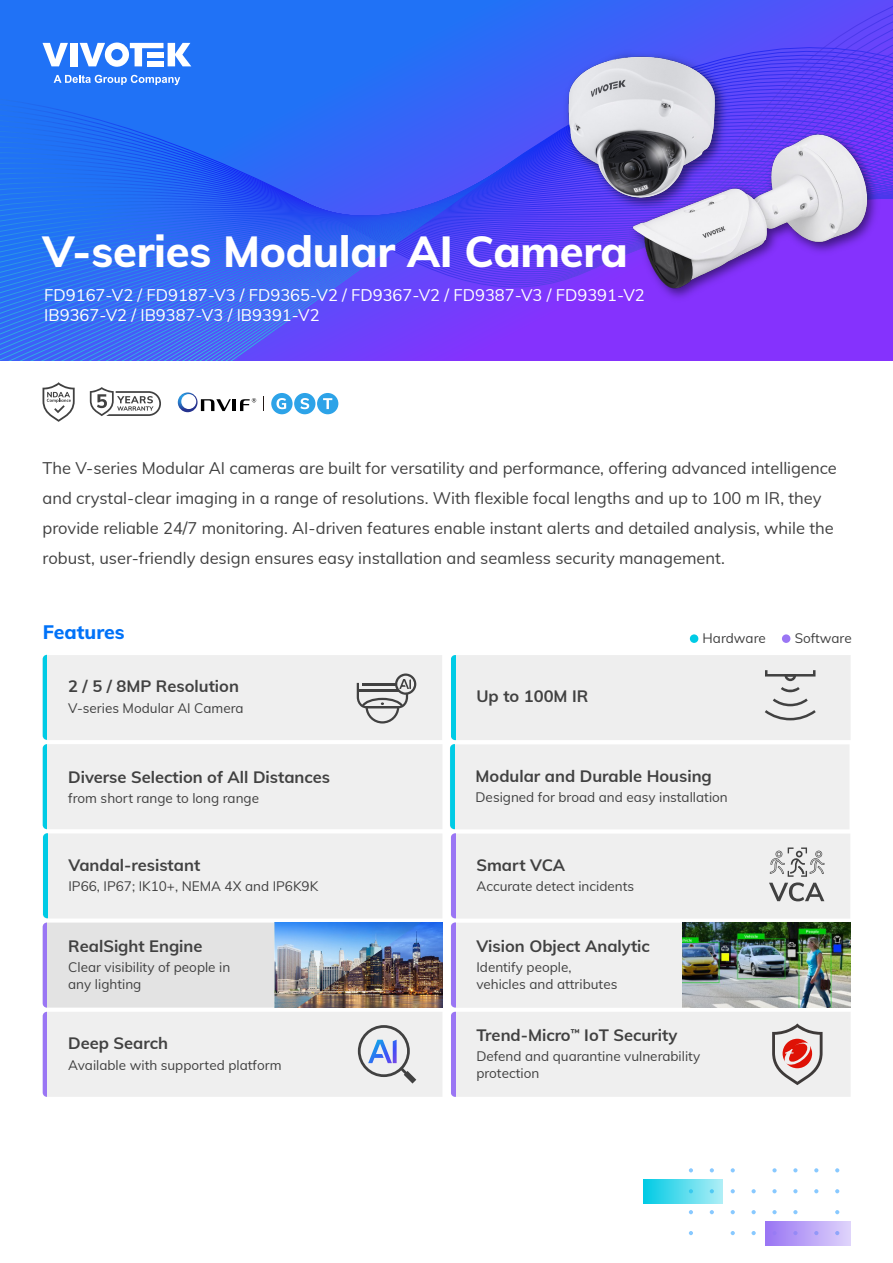
<style>
.page{position:relative;width:893px;height:1263px;background:#fff}
.page>*{position:absolute;margin:0;border:0;box-sizing:border-box;transform-origin:0 0}
.t1{font:800 43.5px "Mulish";letter-spacing:-.005em;color:#fff}
.t2{font:800 19.5px "Mulish";color:#0072f8}
.t3{font:16.5px/30px "Mulish";color:#414141}
.t4{font:700 16.5px "Mulish";color:#414141}
.t5{font:16.5px/19.8px "Mulish";color:#fff}
.t6{font:13.5px/16.5px "Mulish";color:#414141}
</style>
<div class="page">
<svg style="left:689px;top:1168px;width:4px;height:4px"></svg>
<svg style="left:710px;top:1168px;width:4px;height:4px"></svg>
<svg style="left:731px;top:1168px;width:4px;height:4px"></svg>
<svg style="left:772px;top:1168px;width:5px;height:4px"></svg>
<svg style="left:793px;top:1168px;width:4px;height:4px"></svg>
<svg style="left:814px;top:1168px;width:4px;height:4px"></svg>
<svg style="left:835px;top:1168px;width:4px;height:4px"></svg>
<svg style="left:731px;top:1189px;width:4px;height:4px"></svg>
<svg style="left:751px;top:1189px;width:5px;height:4px"></svg>
<svg style="left:772px;top:1189px;width:5px;height:4px"></svg>
<svg style="left:793px;top:1189px;width:4px;height:4px"></svg>
<svg style="left:814px;top:1189px;width:4px;height:4px"></svg>
<svg style="left:835px;top:1189px;width:4px;height:4px"></svg>
<svg style="left:689px;top:1210px;width:4px;height:4px"></svg>
<svg style="left:710px;top:1210px;width:4px;height:4px"></svg>
<svg style="left:731px;top:1210px;width:4px;height:4px"></svg>
<svg style="left:751px;top:1210px;width:5px;height:4px"></svg>
<svg style="left:772px;top:1210px;width:5px;height:4px"></svg>
<svg style="left:793px;top:1210px;width:4px;height:4px"></svg>
<svg style="left:835px;top:1210px;width:4px;height:4px"></svg>
<svg style="left:689px;top:1231px;width:4px;height:4px"></svg>
<svg style="left:731px;top:1231px;width:4px;height:4px"></svg>
<svg style="left:751px;top:1231px;width:5px;height:4px"></svg>
<div style="left:643px;top:1179px;width:80px;height:24px;background:linear-gradient(to right,#00cbe4,#abedf6)"></div>
<div style="left:765px;top:1221px;width:86px;height:24px;background:linear-gradient(to right,#9975f4,#ddd2fb)"></div>
<svg style="left:0;top:0;width:893px;height:361px;background:#415af6"></svg>
<img style="left:624px;top:126px;width:260px;height:179px">
<img style="left:629px;top:128px;width:241px;height:163px">
<svg style="left:90px;top:387px;width:71px;height:29px"></svg>
<svg style="left:43px;top:382px;width:32px;height:40px"></svg>
<hr style="left:232px;top:399px;width:4px;height:12px;background:#000">
<svg style="left:178px;top:392px;width:53px;height:20px"></svg>
<svg style="left:240px;top:398px;width:16px;height:13px"></svg>
<svg style="left:263px;top:396px;width:1px;height:15px"></svg>
<div style="left:271px;top:393px;width:22px;height:21px;background:#2da3e8;border-radius:50%"></div>
<svg style="left:276px;top:398px;width:10px;height:11px"></svg>
<div style="left:294px;top:393px;width:21px;height:21px;background:#2da3e8;border-radius:50%"></div>
<svg style="left:300px;top:398px;width:9px;height:11px"></svg>
<div style="left:317px;top:393px;width:21px;height:21px;background:#2da3e8;border-radius:50%"></div>
<svg style="left:323px;top:398px;width:9px;height:11px"></svg>
<div style="left:451px;top:1012px;width:400px;height:85px;background:#efefef"></div>
<div style="left:451px;top:923px;width:399px;height:85px;background:#efefef;border-radius:4px"></div>
<img style="left:682px;top:922px;width:169px;height:85px">
<hr style="left:451px;top:922px;width:4px;height:85px;background:#9a76f4">
<div style="left:42px;top:655px;width:400px;height:263px;background:#efefef"></div>
<hr style="left:43px;top:833px;width:4px;height:85px;background:#00cbe5">
<div style="left:43px;top:1012px;width:399px;height:85px;background:#efefef"></div>
<div style="left:43px;top:922px;width:399px;height:86px;background:#e3e3e3;border-radius:4px"></div>
<img style="left:275px;top:922px;width:167px;height:86px">
<hr style="left:43px;top:922px;width:4px;height:86px;background:#9a76f4">
<div style="left:782px;top:634px;width:8px;height:9px;background:#9a76f4;border-radius:50%"></div>
<div style="left:690px;top:634px;width:8px;height:9px;background:#00cbe5;border-radius:50%"></div>
<svg style="left:54px;top:75px;width:126px;height:10px"></svg>
<svg style="left:80px;top:42px;width:111px;height:25px"></svg>
<div style="left:70px;top:43px;width:8px;height:23px;background:#fff"></div>
<svg style="left:43px;top:43px;width:25px;height:23px"></svg>
<div style="left:450px;top:655px;width:401px;height:263px;background:#efefef"></div>
<img style="left:560px;top:46px;width:173px;height:169px">
<img style="left:552px;top:30px;width:174px;height:180px">
<h1 class="t1" style="left:42px;top:220px;width:587px">V-series Modular AI Camera</h1>
<p class="t5" style="left:44px;top:285px;width:602px">FD9167-V2 / FD9187-V3 / FD9365-V2 / FD9367-V2 / FD9387-V3 / FD9391-V2<br>IB9367-V2 / IB9387-V3 / IB9391-V2</p>
<p class="t3" style="left:43px;top:452px;width:796px">The V-series Modular AI cameras are built for versatility and performance, offering advanced intelligence and crystal-clear imaging in a range of resolutions. With flexible focal lengths and up to 100 m IR, they provide reliable 24/7 monitoring. AI-driven features enable instant alerts and detailed analysis, while the robust, user-friendly design ensures easy installation and seamless security management.</p>
<p class="t2" style="left:43px;top:618px;width:83px">Features</p>
<p class="t4" style="left:68px;top:674px;width:172px">2 / 5 / 8MP Resolution</p>
<p class="t6" style="left:68px;top:699px;width:177px">V-series Modular AI Camera</p>
<p class="t4" style="left:68px;top:764px;width:263px">Diverse Selection of All Distances</p>
<p class="t6" style="left:68px;top:789px;width:192px">from short range to long range</p>
<p class="t4" style="left:68px;top:853px;width:133px">Vandal-resistant</p>
<p class="t6" style="left:68px;top:877px;width:251px">IP66, IP67; IK10+, NEMA 4X and IP6K9K</p>
<p class="t4" style="left:68px;top:934px;width:136px">RealSight Engine</p>
<p class="t6" style="left:68px;top:958px;width:164px">Clear visibility of people in any lighting</p>
<p class="t4" style="left:68px;top:1031px;width:101px">Deep Search</p>
<p class="t6" style="left:68px;top:1056px;width:215px">Available with supported platform</p>
<p class="t4" style="left:476px;top:684px;width:114px">Up to 100M IR</p>
<p class="t6" style="left:703px;top:629px;width:65px">Hardware</p>
<p class="t6" style="left:795px;top:629px;width:59px">Software</p>
<p class="t4" style="left:476px;top:764px;width:238px">Modular and Durable Housing</p>
<p class="t6" style="left:476px;top:788px;width:254px">Designed for broad and easy installation</p>
<p class="t4" style="left:476px;top:853px;width:90px">Smart VCA</p>
<p class="t6" style="left:476px;top:877px;width:159px">Accurate detect incidents</p>
<p class="t4" style="left:476px;top:934px;width:175px">Vision Object Analytic</p>
<p class="t6" style="left:476px;top:958px;width:142px">Identify people, vehicles and attributes</p>
<p class="t4" style="left:476px;top:1023px;width:202px">Trend-Micro<sup>™</sup> IoT Security</p>
<p class="t6" style="left:476px;top:1048px;width:225px">Defend and quarantine vulnerability protection</p>
</div>
